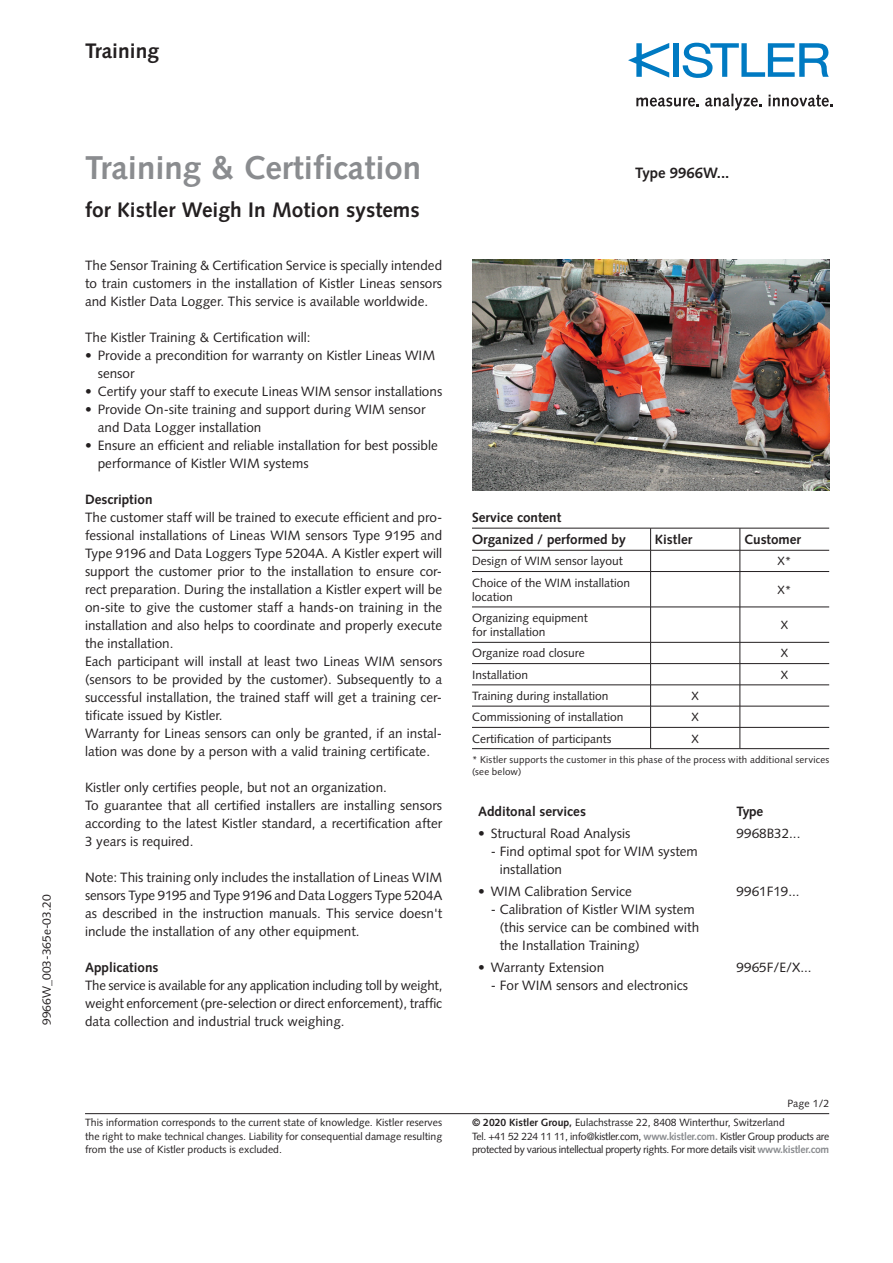
<style>
.page{position:relative;width:893px;height:1263px;background:#fff}
.page>*{position:absolute;margin:0;border:0;box-sizing:border-box;transform-origin:0 0}
.t1{font:700 33px "Syntax LT Std";color:#8a8c8f}
.t2{font:700 21px "Syntax LT Std";color:#231f20}
.t3{font:700 15px "Syntax LT Std";color:#231f20}
.t4{font:13.5px/18px "Syntax LT Std";color:#231f20}
.t5{font:700 13.5px/22.2px "Syntax LT Std";color:#231f20}
.t6{font:12px/14.4px "Syntax LT Std";color:#231f20}
.t7{font:10.5px/13.5px "Syntax LT Std";letter-spacing:-.025em;color:#231f20}
.t8{font:9.75px/11.7px "Syntax LT Std";letter-spacing:.02em;color:#231f20}
.s1{font-weight:700}
.s2{font-weight:700;color:#8a8c8f}
</style>
<div class="page">
<hr style="left:85px;top:1113px;width:744px;height:1px;background:#231f20">
<div style="left:673px;top:43px;width:6px;height:34px;background:#007ac2"></div>
<svg style="left:683px;top:43px;width:146px;height:35px"></svg>
<svg style="left:628px;top:43px;width:41px;height:35px"></svg>
<svg style="left:636px;top:98px;width:63px;height:9px"></svg>
<svg style="left:705px;top:94px;width:57px;height:16px"></svg>
<svg style="left:768px;top:95px;width:65px;height:12px"></svg>
<hr style="left:651px;top:607px;width:89px;height:1px;background:#231f20">
<hr style="left:740px;top:607px;width:89px;height:1px;background:#231f20">
<hr style="left:651px;top:642px;width:89px;height:1px;background:#231f20">
<hr style="left:740px;top:642px;width:89px;height:1px;background:#231f20">
<hr style="left:651px;top:748px;width:89px;height:1px;background:#231f20">
<hr style="left:740px;top:748px;width:89px;height:1px;background:#231f20">
<hr style="left:651px;top:571px;width:89px;height:1px;background:#231f20">
<hr style="left:740px;top:571px;width:89px;height:1px;background:#231f20">
<hr style="left:651px;top:706px;width:89px;height:1px;background:#231f20">
<hr style="left:740px;top:706px;width:89px;height:1px;background:#231f20">
<hr style="left:651px;top:727px;width:89px;height:1px;background:#231f20">
<hr style="left:740px;top:727px;width:89px;height:1px;background:#231f20">
<hr style="left:472px;top:528px;width:179px;height:1px;background:#231f20">
<hr style="left:651px;top:528px;width:89px;height:1px;background:#231f20">
<hr style="left:740px;top:528px;width:89px;height:1px;background:#231f20">
<hr style="left:472px;top:550px;width:179px;height:1px;background:#231f20">
<hr style="left:651px;top:550px;width:89px;height:1px;background:#231f20">
<hr style="left:740px;top:550px;width:89px;height:1px;background:#231f20">
<hr style="left:472px;top:571px;width:179px;height:1px;background:#231f20">
<hr style="left:472px;top:607px;width:179px;height:1px;background:#231f20">
<hr style="left:472px;top:642px;width:179px;height:1px;background:#231f20">
<hr style="left:472px;top:663px;width:179px;height:1px;background:#231f20">
<hr style="left:651px;top:663px;width:89px;height:1px;background:#231f20">
<hr style="left:740px;top:663px;width:89px;height:1px;background:#231f20">
<hr style="left:472px;top:685px;width:179px;height:1px;background:#231f20">
<hr style="left:651px;top:685px;width:89px;height:1px;background:#231f20">
<hr style="left:740px;top:685px;width:89px;height:1px;background:#231f20">
<hr style="left:472px;top:706px;width:179px;height:1px;background:#231f20">
<hr style="left:472px;top:727px;width:179px;height:1px;background:#231f20">
<hr style="left:472px;top:748px;width:179px;height:1px;background:#231f20">
<svg style="left:650px;top:528px;width:1px;height:43px"></svg>
<hr style="left:650px;top:572px;width:1px;height:35px;background:#231f20">
<hr style="left:650px;top:607px;width:1px;height:35px;background:#231f20">
<svg style="left:650px;top:642px;width:1px;height:106px"></svg>
<svg style="left:740px;top:528px;width:1px;height:43px"></svg>
<hr style="left:740px;top:572px;width:1px;height:35px;background:#231f20">
<hr style="left:740px;top:607px;width:1px;height:35px;background:#231f20">
<svg style="left:740px;top:642px;width:1px;height:106px"></svg>
<img style="left:472px;top:260px;width:357px;height:230px">
<h2 class="t2" style="left:85px;top:39px;width:75px">Training</h2>
<p class="t6" style="left:39px;top:1025px;width:132px;rotate:-90deg">9966W_003-365e-03.20</p>
<h1 class="t1" style="left:85px;top:149px;width:338px">Training &amp; Certification</h1>
<h2 class="t2" style="left:85px;top:197px;width:336px">for Kistler Weigh In Motion systems</h2>
<p class="t4" style="left:85px;top:256px;width:359px;text-align:justify">The Sensor Training &amp; Certification Service is specially intended to train customers in the installation of Kistler Lineas sensors and Kistler Data Logger. This service is available worldwide.</p>
<p class="t4" style="left:85px;top:328px;width:227px">The Kistler Training &amp; Certification will:</p>
<p class="t4" style="left:98px;top:346px;width:339px;text-indent:-13px">• Provide a precondition for warranty on Kistler Lineas WIM sensor</p>
<p class="t4" style="left:85px;top:382px;width:359px">• Certify your staff to execute Lineas WIM sensor installations</p>
<p class="t4" style="left:98px;top:400px;width:329px;text-indent:-13px">• Provide On-site training and support during WIM sensor and Data Logger installation</p>
<p class="t4" style="left:98px;top:436px;width:342px;text-indent:-13px">• Ensure an efficient and reliable installation for best possible performance of Kistler WIM systems</p>
<p class="t5" style="left:85px;top:488px;width:69px">Description</p>
<p class="t4" style="left:85px;top:508px;width:359px">The customer staff will be trained to execute efficient and pro&shy;fessional installations of Lineas WIM sensors Type 9195 and Type 9196 and Data Loggers Type 5204A. A Kistler expert will support the customer prior to the installation to ensure cor&shy;rect preparation. During the installation a Kistler expert will be on-site to give the customer staff a hands-on training in the installation and also helps to coordinate and properly execute the installation.<br>Each participant will install at least two Lineas WIM sensors (sensors to be provided by the customer). Subsequently to a successful installation, the trained staff will get a training cer&shy;tificate issued by Kistler.<br>Warranty for Lineas sensors can only be granted, if an instal&shy;lation was done by a person with a valid training certificate.</p>
<p class="t4" style="left:85px;top:778px;width:359px">Kistler only certifies people, but not an organization.<br>To guarantee that all certified installers are installing sensors according to the latest Kistler standard, a recertification after 3 years is required.</p>
<p class="t4" style="left:85px;top:868px;width:359px;text-align:justify">Note: This training only includes the installation of Lineas WIM sensors Type 9195 and Type 9196 and Data Loggers Type 5204A as described in the instruction manuals. This service doesn't include the installation of any other equipment.</p>
<p class="t5" style="left:85px;top:956px;width:75px">Applications</p>
<p class="t4" style="left:85px;top:976px;width:359px;text-align:justify">The service is available for any application including toll by weight, weight enforcement (pre-selection or direct enforcement), traffic data collection and industrial truck weighing.</p>
<p class="t7" style="left:85px;top:1116px;width:359px;text-align:justify">This information corresponds to the current state of knowledge. Kistler reserves the right to make technical changes. Liability for consequential damage resulting from the use of Kistler products is excluded.</p>
<p class="t3" style="left:635px;top:164px;width:96px">Type 9966W...</p>
<p class="t5" style="left:472px;top:506px;width:155px">Service content<br>Organized / performed by</p>
<p class="t5" style="left:655px;top:529px;width:39px">Kistler</p>
<p class="t5" style="left:744px;top:529px;width:58px">Customer</p>
<p class="t6" style="left:472px;top:554px;width:152px">Design of WIM sensor layout</p>
<p class="t6" style="left:777px;top:554px;width:16px">X*</p>
<p class="t6" style="left:472px;top:575px;width:160px">Choice of the WIM installation location</p>
<p class="t6" style="left:777px;top:582px;width:16px">X*</p>
<p class="t6" style="left:472px;top:611px;width:117px">Organizing equipment for installation</p>
<p class="t6" style="left:781px;top:618px;width:9px">X</p>
<p class="t6" style="left:472px;top:646px;width:114px">Organize road closure</p>
<p class="t6" style="left:781px;top:646px;width:9px">X</p>
<p class="t6" style="left:472px;top:667px;width:58px">Installation</p>
<p class="t6" style="left:781px;top:667px;width:9px">X</p>
<p class="t6" style="left:472px;top:689px;width:138px">Training during installation</p>
<p class="t6" style="left:692px;top:689px;width:9px">X</p>
<p class="t6" style="left:472px;top:710px;width:153px">Commissioning of installation</p>
<p class="t6" style="left:692px;top:710px;width:9px">X</p>
<p class="t6" style="left:472px;top:731px;width:141px">Certification of participants</p>
<p class="t6" style="left:692px;top:731px;width:9px">X</p>
<p class="t8" style="left:472px;top:754px;width:359px">* Kistler supports the customer in this phase of the process with additional services (see below)</p>
<p class="t5" style="left:478px;top:800px;width:109px">Additonal services</p>
<p class="t5" style="left:737px;top:800px;width:28px">Type</p>
<p class="t4" style="left:478px;top:824px;width:154px">• Structural Road Analysis</p>
<p class="t4" style="left:500px;top:842px;width:200px;text-indent:-9px">- Find optimal spot for WIM system installation</p>
<p class="t4" style="left:737px;top:824px;width:65px">9968B32...</p>
<p class="t4" style="left:478px;top:883px;width:155px">• WIM Calibration Service</p>
<p class="t4" style="left:500px;top:901px;width:201px;text-indent:-9px">- Calibration of Kistler WIM system (this service can be combined with the Installation Training)</p>
<p class="t4" style="left:478px;top:959px;width:128px">• Warranty Extension</p>
<p class="t4" style="left:491px;top:977px;width:199px">- For WIM sensors and electronics</p>
<p class="t4" style="left:737px;top:883px;width:65px">9961F19...</p>
<p class="t4" style="left:737px;top:959px;width:77px">9965F/E/X...</p>
<p class="t7" style="left:787px;top:1097px;width:43px">Page 1/2</p>
<p class="t7" style="left:472px;top:1116px;width:359px"><span class="s1">© 2020 Kistler Group,</span> Eulachstrasse 22, 8408 Winterthur, Switzerland<br>Tel. +41 52 224 11 11, info@kistler.com, <span class="s2">www.kistler.com.</span> Kistler Group products are protected by various intellectual property rights. For more details visit <span class="s2">www.kistler.com</span></p>
</div>
